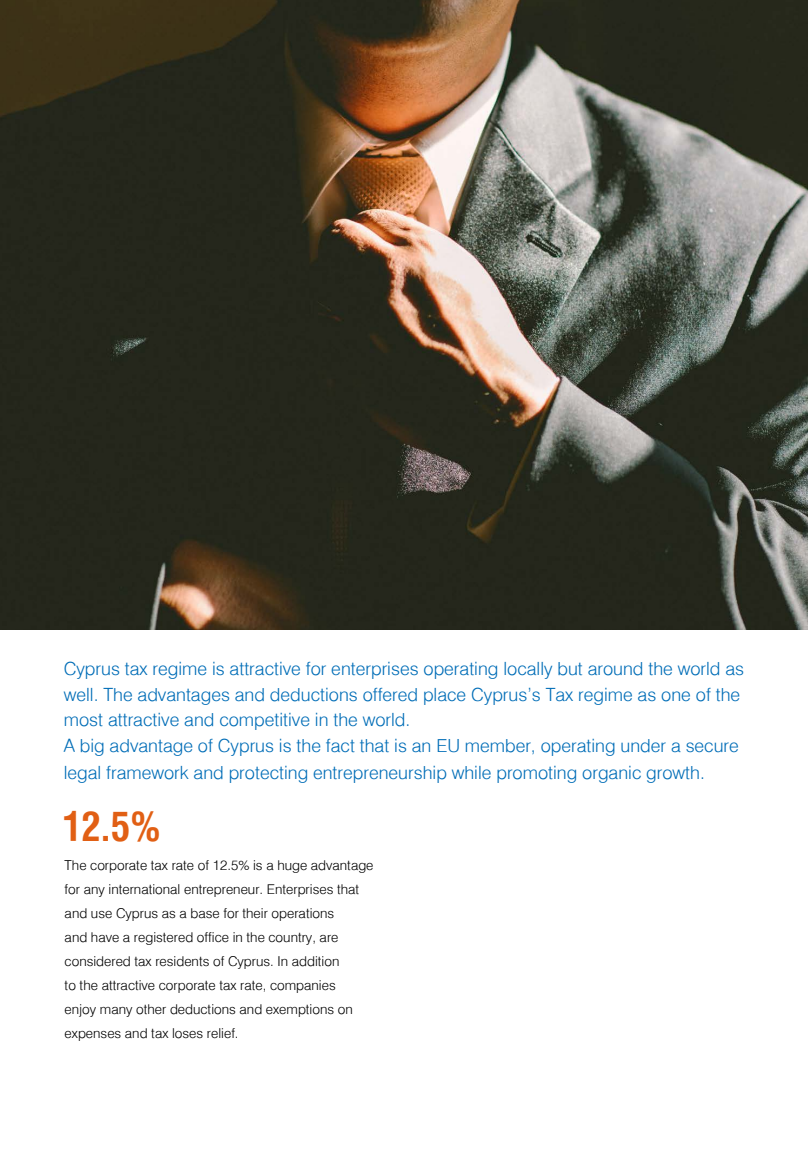
<style>
.page{position:relative;width:808px;height:1149px;background:#fff}
.page>*{position:absolute;margin:0;border:0;box-sizing:border-box;transform-origin:0 0}
.t1{font:700 40.5px "Mg Helvetica Cond";color:#e15f14}
.t2{font:300 18px/26px "Mg Helvetica";color:#006db7}
.t3{font:300 13.5px/24px "Mg Helvetica";color:#000}
</style>
<div class="page">
<img style="left:0;top:0;width:808px;height:629px">
<p class="t2" style="left:64px;top:655px;width:682px">Cyprus tax regime is attractive for enterprises operating locally but around the world as well. The advantages and deductions offered place Cyprus’s Tax regime as one of the most attractive and competitive in the world.<br>A big advantage of Cyprus is the fact that is an EU member, operating under a secure legal framework and protecting entrepreneurship while promoting organic growth.</p>
<h1 class="t1" style="left:62px;top:803px;width:100px">12.5%</h1>
<p class="t3" style="left:65px;top:852px;width:310px">The corporate tax rate of 12.5% is a huge advantage for any international entrepreneur. Enterprises that and use Cyprus as a base for their operations<br>and have a registered office in the country, are considered tax residents of Cyprus. In addition<br>to the attractive corporate tax rate, companies<br>enjoy many other deductions and exemptions on expenses and tax loses relief.</p>
</div>
